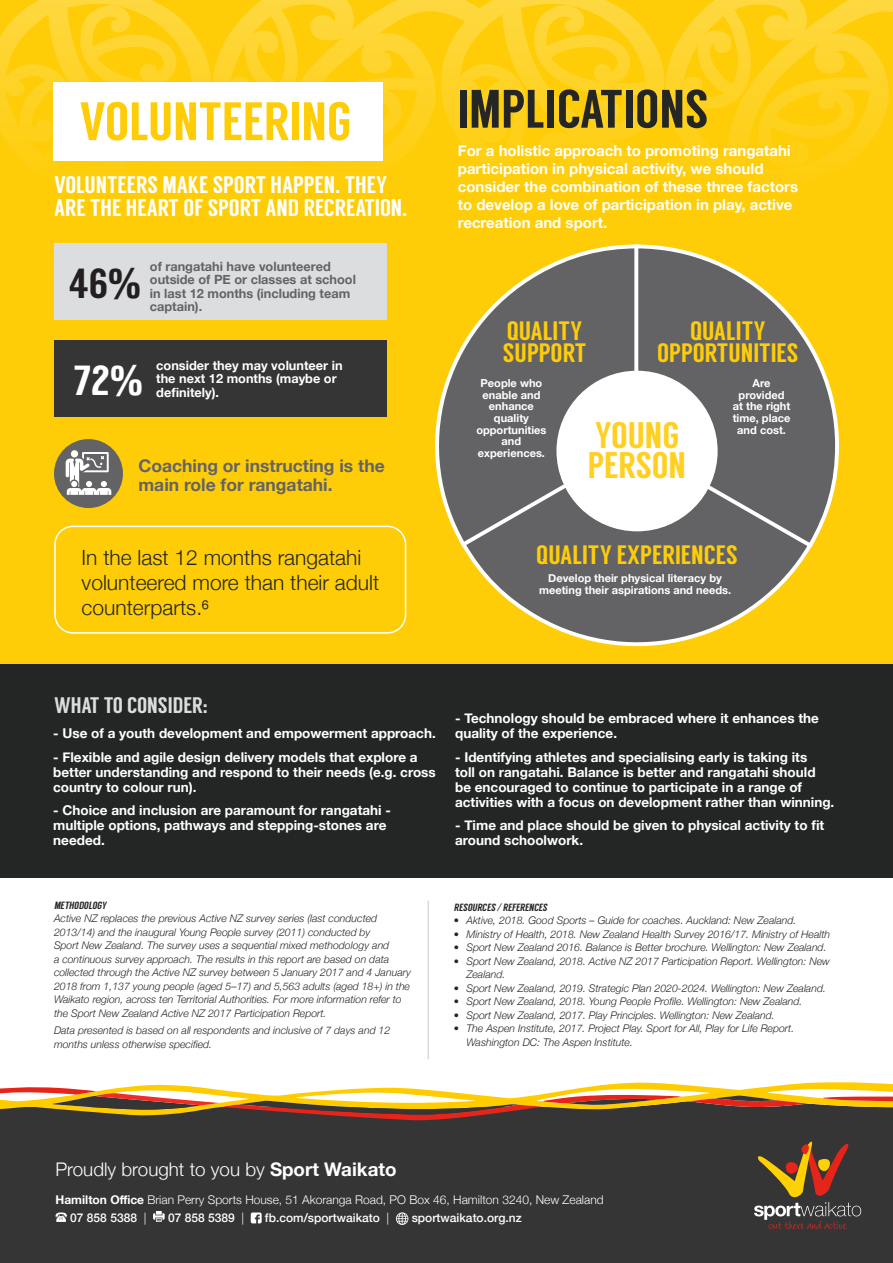
<style>
.page{position:relative;width:893px;height:1263px;background:#fff}
.page>*{position:absolute;margin:0;border:0;box-sizing:border-box;transform-origin:0 0}
.t1{font:54px "Langdon";color:#fecd08}
.t2{font:54px "Langdon";color:#242625}
.t3{font:42px "Langdon";color:#fff}
.t4{font:42px "Langdon";color:#231f20}
.t5{font:36.9px/30.3px "Langdon";letter-spacing:-.005em;color:#ffd021}
.t6{font:26.55px/21.8px "Langdon";color:#fecd08}
.t7{font:24px/22.5px "Langdon";color:#fff}
.t8{font:22.5px "Langdon";color:#dcdddf}
.t9{font:300 21px/25.2px "Helvetica Neue";color:#242625}
.t10{font:300 18.75px "Helvetica Neue";color:#fff}
.t11{font:700 17.4px/19.2px "Helvetica Neue";color:#636366}
.t12{font:700 15px/18px "Helvetica Neue";color:#fff}
.t13{font:700 13.5px/15px "Helvetica Neue";color:#fff}
.t14{font:700 12.75px/13.5px "Helvetica Neue";color:#636366}
.t15{font:700 12.75px/13.5px "Helvetica Neue";color:#fff}
.t16{font:300 12px "Helvetica Neue";color:#fff}
.t17{font:500 12px "Helvetica Neue";color:#fff}
.t18{font:700 11.1px/11.7px "Helvetica Neue";color:#fff;text-align:center}
.t19{font:italic 300 10.5px/13.5px "Helvetica Neue";color:#242625}
.t20{font:italic 10.5px "Langdon";color:#242625}
.s1{font-family:"Helvetica Neue";font-weight:700;font-stretch:condensed}
.s2{font-family:"Helvetica Neue"}
.s3{font-weight:700}
.s4{font-weight:300}
</style>
<div class="page">
<div style="left:0;top:0;width:893px;height:719px;background:#fecd08"></div>
<svg style="left:0;top:0;width:893px;height:161px"></svg>
<div style="left:54px;top:526px;width:352px;height:108px;border:2px solid #fff;border-radius:18px"></div>
<div style="left:0;top:664px;width:893px;height:214px;background:#242625"></div>
<div style="left:54px;top:82px;width:329px;height:79px;background:#fff"></div>
<svg style="left:435px;top:244px;width:196px;height:295px"></svg>
<svg style="left:458px;top:439px;width:351px;height:208px"></svg>
<svg style="left:631px;top:244px;width:208px;height:307px"></svg>
<div style="left:556px;top:371px;width:162px;height:160px;background:#fff;border-radius:50%"></div>
<hr style="left:428px;top:900px;width:1px;height:159px;background:#c7c8ca">
<div style="left:0;top:1107px;width:893px;height:156px;background:#363536"></div>
<svg style="left:0;top:1082px;width:893px;height:39px"></svg>
<svg style="left:754px;top:1141px;width:107px;height:88px"></svg>
<svg style="left:55px;top:1212px;width:12px;height:10px"></svg>
<svg style="left:153px;top:1211px;width:12px;height:11px"></svg>
<svg style="left:251px;top:1212px;width:11px;height:11px"></svg>
<svg style="left:396px;top:1212px;width:12px;height:13px"></svg>
<div style="left:54px;top:340px;width:333px;height:77px;background:#363536"></div>
<div style="left:54px;top:244px;width:333px;height:76px;background:#dcdddf"></div>
<div style="left:54px;top:439px;width:69px;height:69px;background:#636366;border-radius:50%"></div>
<div style="left:71px;top:450px;width:7px;height:7px;background:#fff;border-radius:50%"></div>
<svg style="left:66px;top:452px;width:45px;height:43px"></svg>
<p class="t1" style="left:79px;top:90px;width:274px">VOLUNTEERING</p>
<p class="t7" style="left:54px;top:174px;width:355px">VOLUNTEERS MAKE SPORT HAPPEN. THEY<br>ARE THE HEART OF SPORT AND RECREATION.</p>
<p class="t4" style="left:69px;top:259px;width:74px">46<span class="s1">%</span></p>
<p class="t14" style="left:150px;top:260px;width:208px">of rangatahi have volunteered outside of PE or classes at school in last 12 months (including team captain).</p>
<p class="t3" style="left:74px;top:356px;width:70px">72<span class="s1">%</span></p>
<p class="t15" style="left:156px;top:359px;width:188px">consider they may volunteer in the next 12 months (maybe or definitely).</p>
<p class="t11" style="left:138px;top:457px;width:248px">Coaching or instructing is the main role for rangatahi.</p>
<p class="t9" style="left:82px;top:543px;width:299px">In the last 12 months rangatahi volunteered more than their adult counterparts.⁶</p>
<p class="t2" style="left:457px;top:77px;width:253px">IMPLICATIONS</p>
<p class="t12" style="left:458px;top:142px;width:342px">For a holistic approach to promoting rangatahi participation in physical activity, we should consider the combination of these three factors to develop a love of participation in play, active recreation and sport.</p>
<p class="t6" style="left:503px;top:320px;width:85px">QUALITY<br>SUPPORT</p>
<p class="t6" style="left:657px;top:320px;width:143px;text-align:center">QUALITY<br>OPPORTUNITIES</p>
<p class="t18" style="left:476px;top:377px;width:72px">People who enable and enhance quality opportunities and experiences.</p>
<p class="t5" style="left:588px;top:420px;width:100px">YOUNG<br>PERSON</p>
<p class="t18" style="left:733px;top:377px;width:59px">Are provided at the right time, place and cost.</p>
<p class="t6" style="left:536px;top:544px;width:203px">QUALITY EXPERIENCES</p>
<p class="t18" style="left:539px;top:573px;width:194px">Develop their physical literacy by meeting their aspirations and needs.</p>
<p class="t8" style="left:54px;top:692px;width:155px">WHAT TO CONSIDER:</p>
<p class="t13" style="left:53px;top:726px;width:384px">- Use of a youth development and empowerment approach.</p>
<p class="t13" style="left:53px;top:750px;width:384px">- Flexible and agile design delivery models that explore a better understanding and respond to their needs (e.g. cross country to colour run).</p>
<p class="t13" style="left:53px;top:803px;width:339px">- Choice and inclusion are paramount for rangatahi - multiple options, pathways and stepping-stones are needed.</p>
<p class="t13" style="left:455px;top:711px;width:365px">- Technology should be embraced where it enhances the quality of the experience.</p>
<p class="t13" style="left:455px;top:750px;width:381px">- Identifying athletes and specialising early is taking its<br>toll on rangatahi. Balance is better and rangatahi should be encouraged to continue to participate in a range of activities with a focus on development rather than winning.</p>
<p class="t13" style="left:455px;top:818px;width:371px">- Time and place should be given to physical activity to fit around schoolwork.</p>
<p class="t20" style="left:54px;top:899px;width:55px">METHODOLOGY</p>
<p class="t19" style="left:54px;top:911px;width:358px">Active NZ replaces the previous Active NZ survey series (last conducted 2013/14) and the inaugural Young People survey (2011) conducted by<br>Sport New Zealand. The survey uses a sequential mixed methodology and<br>a continuous survey approach. The results in this report are based on data collected through the Active NZ survey between 5 January 2017 and 4 January 2018 from 1,137 young people (aged 5–17) and 5,563 adults (aged 18+) in the Waikato region, across ten Territorial Authorities. For more information refer to the Sport New Zealand Active NZ 2017 Participation Report.</p>
<p class="t19" style="left:54px;top:1023px;width:338px">Data presented is based on all respondents and inclusive of 7 days and 12 months unless otherwise specified.</p>
<p class="t20" style="left:454px;top:901px;width:97px">RESOURCES <span class="s2">/</span>REFERENCES</p>
<p class="t19" style="left:454px;top:913px;width:344px">• Aktive, 2018. Good Sports – Guide for coaches. Auckland: New Zealand.</p>
<p class="t19" style="left:454px;top:926px;width:378px">• Ministry of Health, 2018. New Zealand Health Survey 2016/17. Ministry of Health</p>
<p class="t19" style="left:454px;top:940px;width:374px">• Sport New Zealand 2016. Balance is Better brochure. Wellington: New Zealand.</p>
<p class="t19" style="left:466px;top:953px;width:365px;text-indent:-13px">• Sport New Zealand, 2018. Active NZ 2017 Participation Report. Wellington: New<br>Zealand.</p>
<p class="t19" style="left:454px;top:980px;width:374px">• Sport New Zealand, 2019. Strategic Plan 2020-2024. Wellington: New Zealand.</p>
<p class="t19" style="left:454px;top:994px;width:350px">• Sport New Zealand, 2018. Young People Profile. Wellington: New Zealand.</p>
<p class="t19" style="left:454px;top:1007px;width:323px">• Sport New Zealand, 2017. Play Principles. Wellington: New Zealand.</p>
<p class="t19" style="left:466px;top:1021px;width:329px;text-indent:-13px">• The Aspen Institute, 2017. Project Play. Sport for All, Play for Life Report.<br>Washington DC: The Aspen Institute.</p>
<p class="t10" style="left:55px;top:1155px;width:342px">Proudly brought to you by <span class="s3">Sport Waikato</span></p>
<p class="t16" style="left:55px;top:1190px;width:550px"><span class="s3">Hamilton Office</span> Brian Perry Sports House, 51 Akoranga Road, PO Box 46, Hamilton 3240, New Zealand</p>
<p class="t17" style="left:70px;top:1208px;width:78px">07 858 5388 <span class="s4">|</span></p>
<p class="t17" style="left:168px;top:1208px;width:78px">07 858 5389 <span class="s4">|</span></p>
<p class="t17" style="left:265px;top:1208px;width:126px">fb.com/sportwaikato <span class="s4">|</span></p>
<p class="t17" style="left:412px;top:1208px;width:112px">sportwaikato.org.nz</p>
</div>
